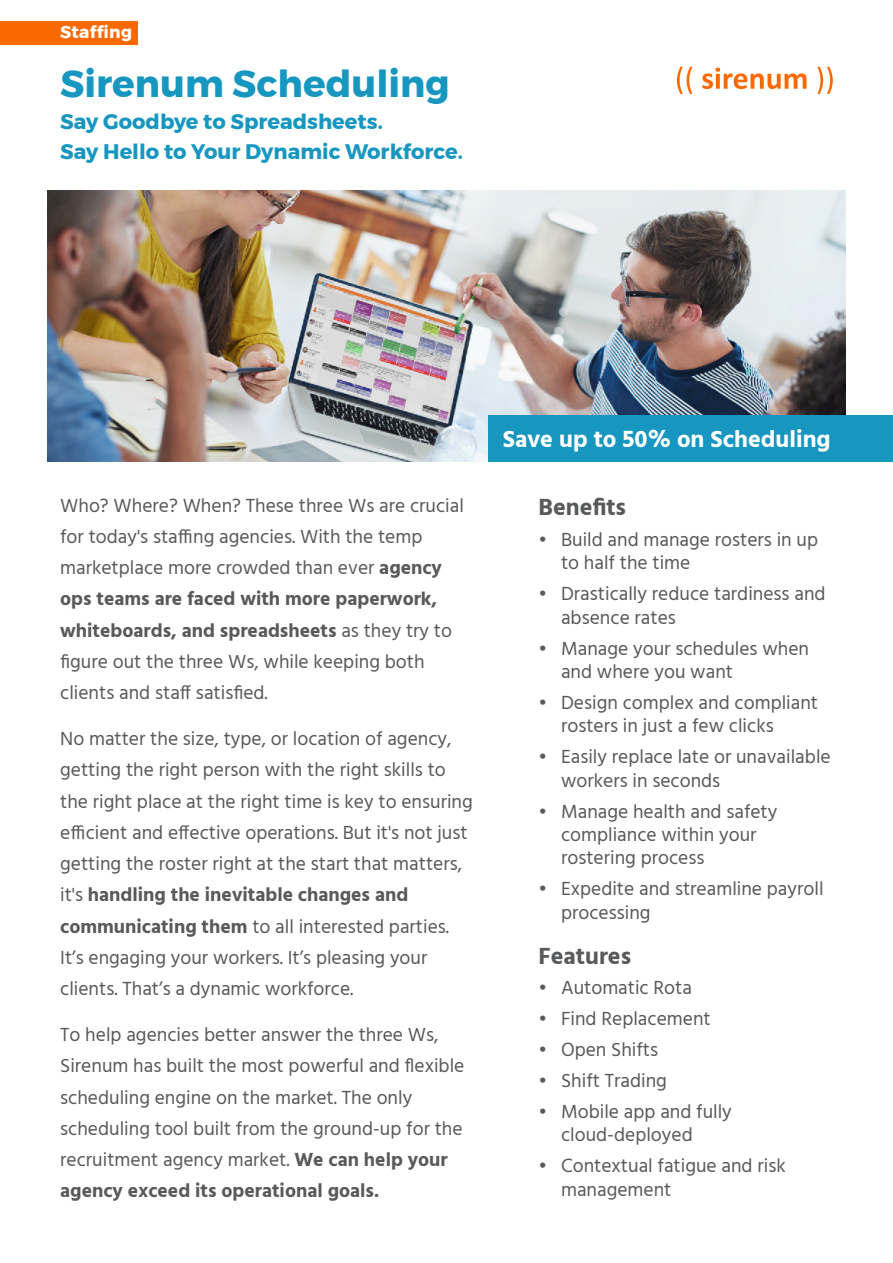
<style>
.page{position:relative;width:893px;height:1263px;background:#fff}
.page>*{position:absolute;margin:0;border:0;box-sizing:border-box;transform-origin:0 0}
.t1{font:700 37.5px "Montserrat";color:#1797c0}
.t2{font:700 24px "Hind";color:#fff}
.t3{font:700 24px "Hind";color:#58595b}
.t4{font:700 21px/30px "Montserrat";color:#1797c0}
.t5{font:19.5px/31.2px "Hind";color:#58595b}
.t6{font:700 17.1px "Montserrat";letter-spacing:.015em;color:#fff}
.s1{font-weight:700}
</style>
<div class="page">
<img style="left:48px;top:190px;width:797px;height:272px">
<div style="left:488px;top:415px;width:405px;height:47px;background:#1797c0"></div>
<svg style="left:677px;top:67px;width:156px;height:27px"></svg>
<div style="left:0;top:22px;width:138px;height:23px;background:#fa6900"></div>
<p class="t6" style="left:60px;top:19px;width:73px">Staffing</p>
<h1 class="t1" style="left:60px;top:54px;width:391px">Sirenum Scheduling</h1>
<p class="t4" style="left:60px;top:106px;width:404px">Say Goodbye to Spreadsheets.<br>Say Hello to Your Dynamic Workforce.</p>
<p class="t5" style="left:60px;top:491px;width:405px">Who? Where? When? These three Ws are crucial for today's staffing agencies. With the temp marketplace more crowded than ever <span class="s1">agency ops teams are faced with more paperwork, whiteboards, and spreadsheets</span> as they try to figure out the three Ws, while keeping both clients and staff satisfied.</p>
<p class="t5" style="left:60px;top:724px;width:414px">No matter the size, type, or location of agency, getting the right person with the right skills to the right place at the right time is key to ensuring efficient and effective operations. But it's not just getting the roster right at the start that matters, it's <span class="s1">handling the inevitable changes and communicating them</span> to all interested parties.<br>It’s engaging your workers. It’s pleasing your clients. That’s a dynamic workforce.</p>
<p class="t5" style="left:60px;top:1020px;width:406px">To help agencies better answer the three Ws, Sirenum has built the most powerful and flexible scheduling engine on the market. The only scheduling tool built from the ground-up for the recruitment agency market. <span class="s1">We can help your agency exceed its operational goals.</span></p>
<p class="t2" style="left:503px;top:424px;width:329px">Save up to 50% on Scheduling</p>
<p class="t3" style="left:538px;top:493px;width:89px">Benefits</p>
<p class="t5" style="left:561px;top:529px;width:259px;line-height:23.4px;text-indent:-23px">• Build and manage rosters in up to half the time</p>
<p class="t5" style="left:561px;top:583px;width:266px;line-height:23.4px;text-indent:-23px">• Drastically reduce tardiness and absence rates</p>
<p class="t5" style="left:561px;top:637px;width:249px;line-height:23.4px;text-indent:-23px">• Manage your schedules when and where you want</p>
<p class="t5" style="left:561px;top:692px;width:259px;line-height:23.4px;text-indent:-23px">• Design complex and compliant rosters in just a few clicks</p>
<p class="t5" style="left:561px;top:746px;width:271px;line-height:23.4px;text-indent:-23px">• Easily replace late or unavailable workers in seconds</p>
<p class="t5" style="left:561px;top:800px;width:218px;line-height:23.4px;text-indent:-23px">• Manage health and safety compliance within your rostering process</p>
<p class="t5" style="left:561px;top:878px;width:264px;line-height:23.4px;text-indent:-23px">• Expedite and streamline payroll processing</p>
<p class="t3" style="left:538px;top:941px;width:94px">Features</p>
<p class="t5" style="left:538px;top:973px;width:155px">• Automatic Rota</p>
<p class="t5" style="left:538px;top:1004px;width:174px">• Find Replacement</p>
<p class="t5" style="left:538px;top:1035px;width:121px">• Open Shifts</p>
<p class="t5" style="left:538px;top:1066px;width:130px">• Shift Trading</p>
<p class="t5" style="left:561px;top:1101px;width:172px;line-height:23.4px;text-indent:-23px">• Mobile app and fully cloud-deployed</p>
<p class="t5" style="left:561px;top:1155px;width:226px;line-height:23.4px;text-indent:-23px">• Contextual fatigue and risk management</p>
</div>
